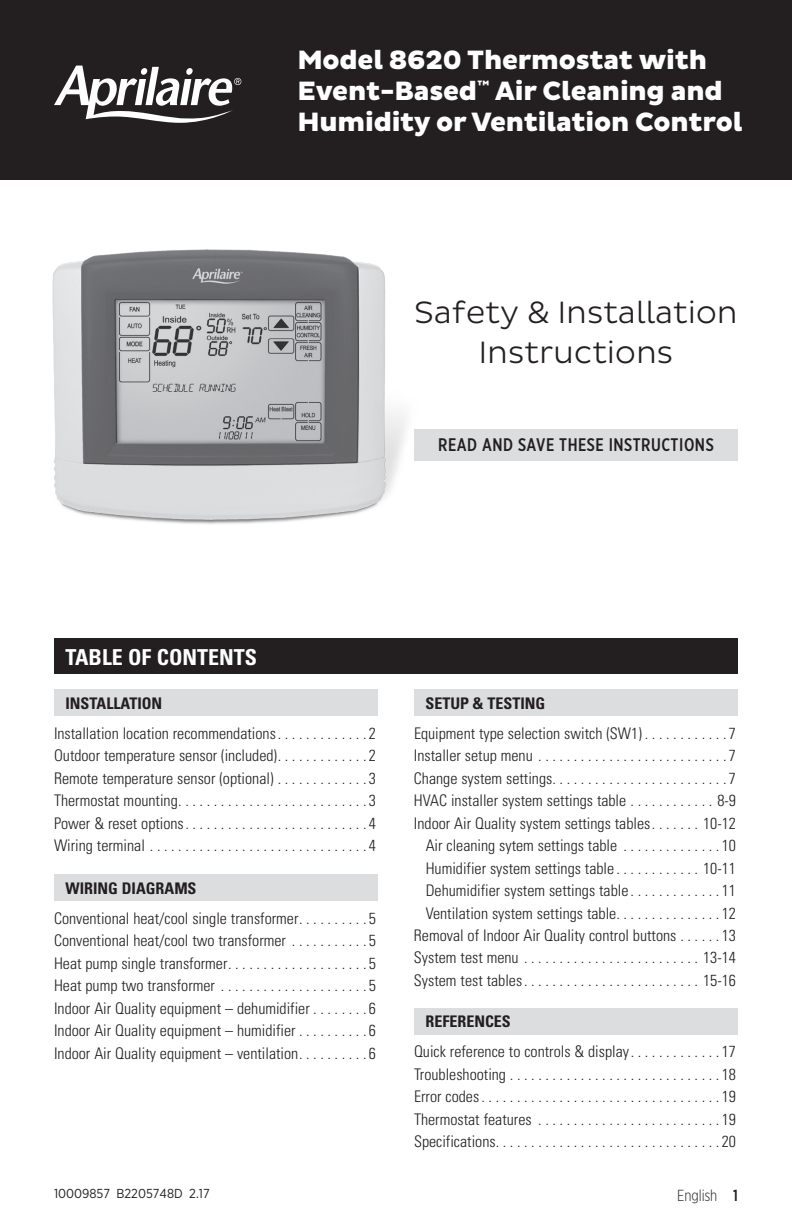
<style>
.page{position:relative;width:792px;height:1224px;background:#fff}
.page>*{position:absolute;margin:0;border:0;box-sizing:border-box;transform-origin:0 0}
.t1{font:300 31.4px/40px "Pluto Sans";letter-spacing:-.01em;color:#231f20;text-align:center}
.t2{font:800 27px/31px "Pluto Sans";letter-spacing:-.01em;color:#fff}
.t3{font:700 condensed 22px "Univers";color:#fff}
.t4{font:500 18.2px "Gotham X Narrow";letter-spacing:.03em;color:#231f20}
.t5{font:300 condensed 16px/22.4px "Univers";color:#231f20;text-align:justify}
.t6{font:700 condensed 16px "Univers";color:#231f20}
.t7{font:300 16px "Gotham X Narrow";color:#231f20}
.t8{font:13px "Gotham Narrow";color:#231f20}
.s1{font-weight:500}
</style>
<div class="page">
<img style="left:52px;top:249px;width:354px;height:275px">
<div style="left:54px;top:638px;width:684px;height:36px;background:#231f20"></div>
<div style="left:54px;top:690px;width:324px;height:26px;background:#dcdddf"></div>
<div style="left:414px;top:690px;width:324px;height:26px;background:#dcdddf"></div>
<div style="left:414px;top:1008px;width:324px;height:26px;background:#dcdddf"></div>
<div style="left:54px;top:875px;width:324px;height:26px;background:#dcdddf"></div>
<div style="left:0;top:0;width:792px;height:180px;background:#231f20"></div>
<svg style="left:54px;top:66px;width:187px;height:57px"></svg>
<div style="left:414px;top:429px;width:324px;height:32px;background:#dcdddf"></div>
<h2 class="t2" style="left:297px;top:45px;width:446px">Model 8620 Thermostat with<br>Event-Based<sup>™</sup> Air Cleaning and<br>Humidity or Ventilation Control</h2>
<h1 class="t1" style="left:414px;top:293px;width:325px">Safety &amp; Installation<br>Instructions</h1>
<h3 class="t3" style="left:66px;top:644px;width:193px">TABLE OF CONTENTS</h3>
<p class="t4" style="left:438px;top:434px;width:277px">READ AND SAVE THESE INSTRUCTIONS</p>
<p class="t6" style="left:66px;top:694px;width:98px">INSTALLATION</p>
<p class="t6" style="left:426px;top:694px;width:121px">SETUP &amp; TESTING</p>
<p class="t5" style="left:54px;top:722px;width:323px">Installation location recommendations . . . . . . . . . . . . 2<br>Outdoor temperature sensor (included) . . . . . . . . . . . . 2<br>Remote temperature sensor (optional) . . . . . . . . . . . . 3<br>Thermostat mounting . . . . . . . . . . . . . . . . . . . . . . . . . . 3<br>Power &amp; reset options . . . . . . . . . . . . . . . . . . . . . . . . . 4<br>Wiring terminal . . . . . . . . . . . . . . . . . . . . . . . . . . . . . . 4</p>
<p class="t6" style="left:66px;top:879px;width:133px">WIRING DIAGRAMS</p>
<p class="t5" style="left:54px;top:907px;width:323px">Conventional heat/cool single transformer . . . . . . . . . 5<br>Conventional heat/cool two transformer . . . . . . . . . . 5<br>Heat pump single transformer . . . . . . . . . . . . . . . . . . . 5<br>Heat pump two transformer . . . . . . . . . . . . . . . . . . . . 5<br>Indoor Air Quality equipment – dehumidifier . . . . . . . . 6<br>Indoor Air Quality equipment – humidifier . . . . . . . . . . 6<br>Indoor Air Quality equipment – ventilation . . . . . . . . . 6</p>
<p class="t5" style="left:414px;top:722px;width:324px;text-align:right">Equipment type selection switch (SW1) . . . . . . . . . . . 7<br>Installer setup menu . . . . . . . . . . . . . . . . . . . . . . . . . . 7<br>Change system settings . . . . . . . . . . . . . . . . . . . . . . . . 7<br>HVAC installer system settings table . . . . . . . . . . . . 8-9<br>Indoor Air Quality system settings tables . . . . . . . 10-12<br>Air cleaning sytem settings table . . . . . . . . . . . . . 10<br>Humidifier system settings table . . . . . . . . . . . . 10-11<br>Dehumidifier system settings table . . . . . . . . . . . . 11<br>Ventilation system settings table . . . . . . . . . . . . . . 12<br>Removal of Indoor Air Quality control buttons . . . . . 13<br>System test menu . . . . . . . . . . . . . . . . . . . . . . . . . 13-14<br>System test tables . . . . . . . . . . . . . . . . . . . . . . . . . 15-16</p>
<p class="t6" style="left:426px;top:1012px;width:87px">REFERENCES</p>
<p class="t5" style="left:414px;top:1040px;width:324px">Quick reference to controls &amp; display . . . . . . . . . . . . 17<br>Troubleshooting . . . . . . . . . . . . . . . . . . . . . . . . . . . . . 18<br>Error codes . . . . . . . . . . . . . . . . . . . . . . . . . . . . . . . . . 19<br>Thermostat features . . . . . . . . . . . . . . . . . . . . . . . . . 19<br>Specifications . . . . . . . . . . . . . . . . . . . . . . . . . . . . . . . 20</p>
<p class="t8" style="left:54px;top:1185px;width:157px">10009857 B2205748D 2.17</p>
<p class="t7" style="left:677px;top:1186px;width:62px">English <span class="s1">1</span></p>
</div>
